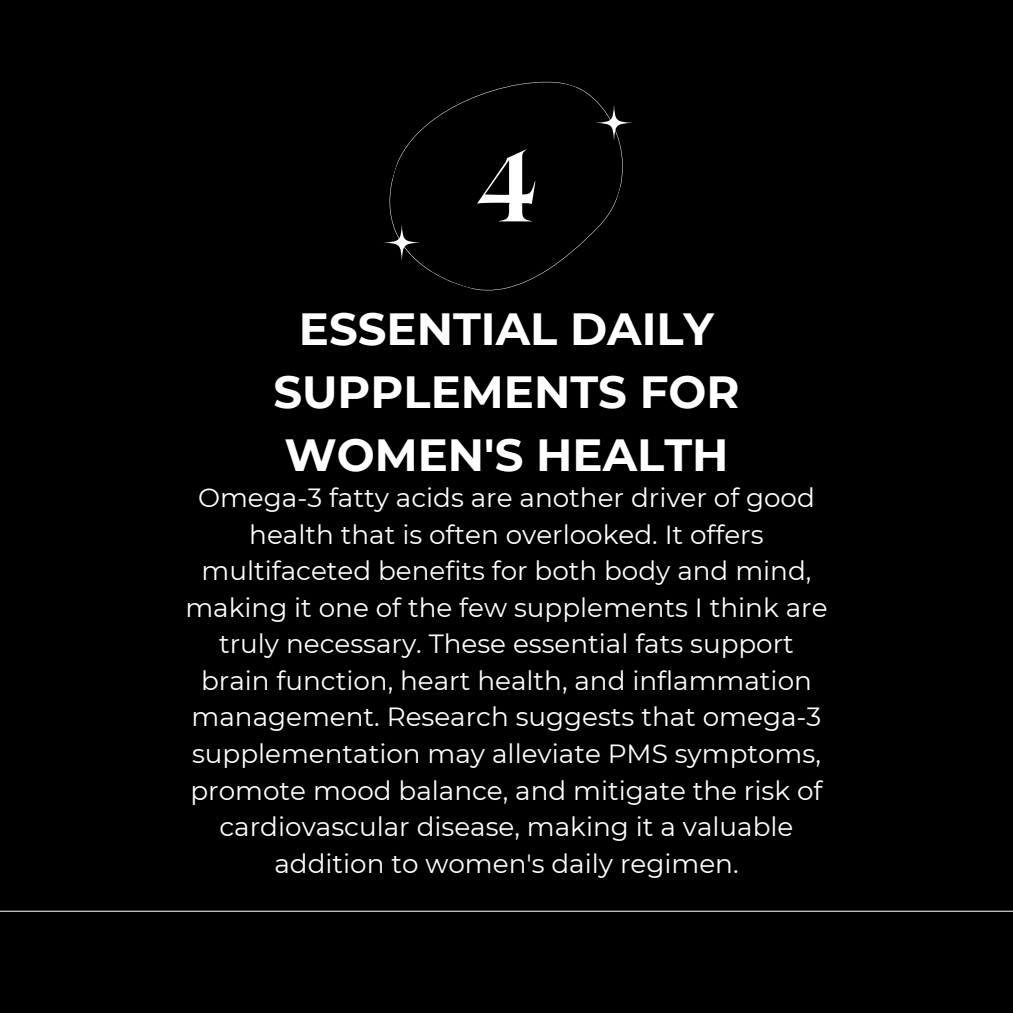
<style>
.page{position:relative;width:1013px;height:1013px;background:#fff}
.page>*{position:absolute;margin:0;border:0;box-sizing:border-box;transform-origin:0 0}
.t1{font:700 100px "Roxborough CF";color:#fff}
.t2{font:700 45px/62.8px "Montserrat";color:#fff;text-align:center}
.t3{font:26.25px/36.5px "Montserrat";color:#fff;text-align:center}
</style>
<div class="page">
<div style="left:0;top:0;width:1012px;height:1012px;background:#000"></div>
<svg style="left:389px;top:81px;width:234px;height:210px"></svg>
<hr style="left:0;top:910px;width:1012px;height:1px;background:#fff">
<svg style="left:595px;top:104px;width:37px;height:37px"></svg>
<svg style="left:383px;top:224px;width:37px;height:37px"></svg>
<p class="t1" style="left:474px;top:121px;width:65px">4</p>
<p class="t2" style="left:273px;top:298px;width:467px">ESSENTIAL DAILY<br>SUPPLEMENTS FOR<br>WOMEN'S HEALTH</p>
<p class="t3" style="left:185px;top:479px;width:643px">Omega-3 fatty acids are another driver of good health that is often overlooked. It offers multifaceted benefits for both body and mind, making it one of the few supplements I think are truly necessary. These essential fats support brain function, heart health, and inflammation management. Research suggests that omega-3 supplementation may alleviate PMS symptoms, promote mood balance, and mitigate the risk of cardiovascular disease, making it a valuable addition to women's daily regimen.</p>
</div>
